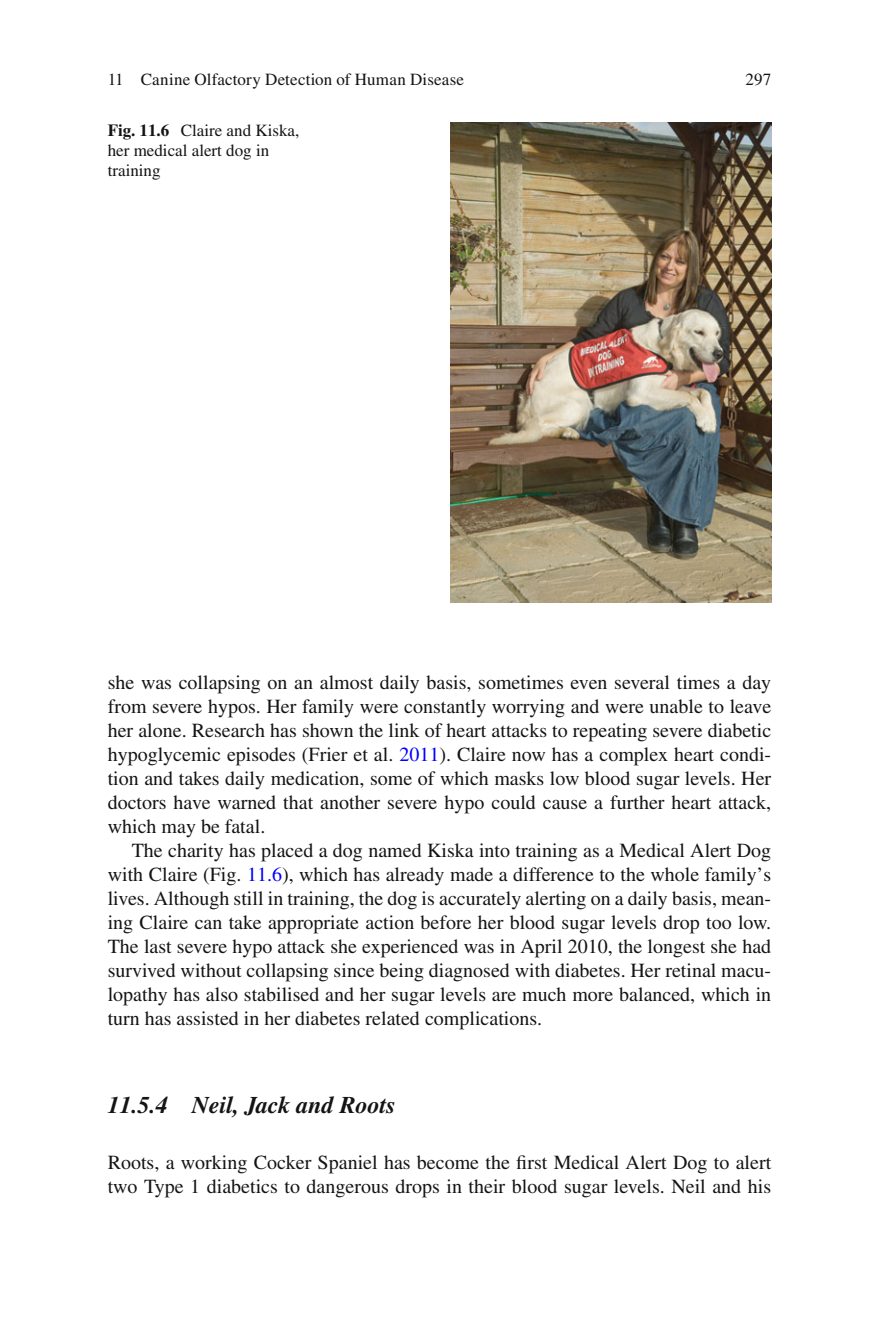
<style>
.page{position:relative;width:879px;height:1333px;background:#fff}
.page>*{position:absolute;margin:0;border:0;box-sizing:border-box;transform-origin:0 0}
.t1{font:italic 700 24px "Times";color:#131413}
.t2{font:20px/24px "Times";color:#131413;text-align:justify}
.t3{font:17px/20px "Times";color:#131413}
.s1{font-weight:700}
.s2{color:#00f}
.s3{font-family:"STIX General"}
</style>
<div class="page">
<img style="left:450px;top:122px;width:321px;height:480px">
<p class="t3" style="left:108px;top:71px;width:358px">11 Canine Olfactory Detection of Human Disease</p>
<p class="t3" style="left:108px;top:121px;width:193px"><span class="s1">Fig. 11.6</span> Claire and Kiska, her medical alert dog in training</p>
<p class="t3" style="left:745px;top:71px;width:27px">297</p>
<p class="t2" style="left:108px;top:671px;width:665px">she was collapsing on an almost daily basis, sometimes even several times a day from severe hypos. Her family were constantly worrying and were unable to leave her alone. Research has shown the link of heart attacks to repeating severe diabetic hypoglycemic episodes (Frier et al. <span class="s2">2011</span> ). Claire now has a complex heart condi&shy;tion and takes daily medication, some of which masks low blood sugar levels. Her doctors have warned that another severe hypo could cause a further heart attack, which may be fatal.</p>
<p class="t2" style="left:108px;top:839px;width:665px;text-indent:24px">The charity has placed a dog named Kiska into training as a Medical Alert Dog with Claire (Fig. <span class="s2">11.6</span> ), which has already made a difference to the whole family<span class="s3">’</span>s lives. Although still in training, the dog is accurately alerting on a daily basis, mean&shy;ing Claire can take appropriate action before her blood sugar levels drop too low.<br>The last severe hypo attack she experienced was in April 2010, the longest she had survived without collapsing since being diagnosed with diabetes. Her retinal macu&shy;lopathy has also stabilised and her sugar levels are much more balanced, which in turn has assisted in her diabetes related complications.</p>
<p class="t1" style="left:108px;top:1096px;width:290px">11.5.4 Neil, Jack and Roots</p>
<p class="t2" style="left:108px;top:1151px;width:665px">Roots, a working Cocker Spaniel has become the first Medical Alert Dog to alert two Type 1 diabetics to dangerous drops in their blood sugar levels. Neil and his</p>
</div>
